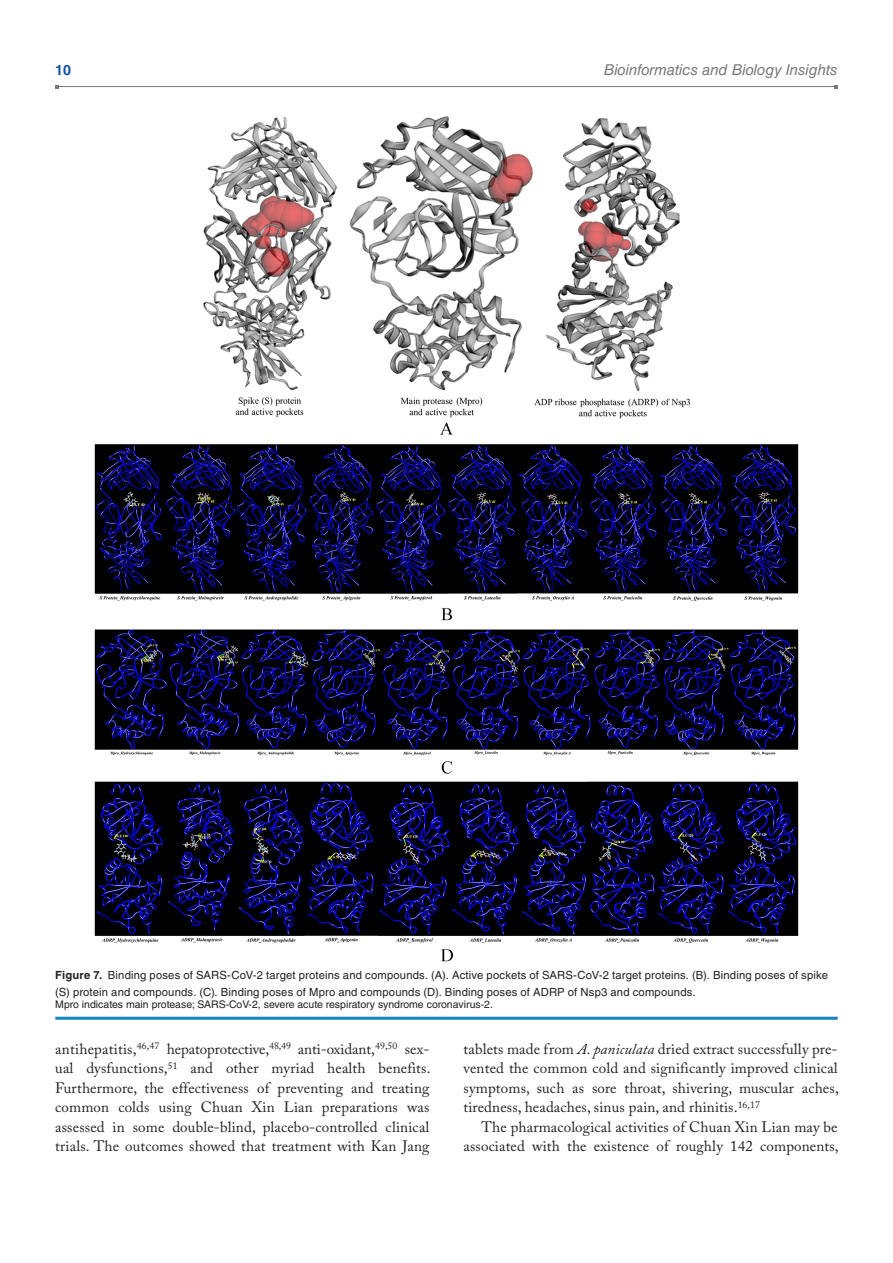
<style>
.page{position:relative;width:893px;height:1263px;background:#fff}
.page>*{position:absolute;margin:0;border:0;box-sizing:border-box;transform-origin:0 0}
.t1{font:15px/19.5px "Adobe Caslon Pro";letter-spacing:.01em;color:#231f20;text-align:justify}
.t2{font:italic 15px "Helvetica LT Std";letter-spacing:-.005em;color:#76787b}
.t3{font:700 14.25px "Helvetica LT Std";color:#1055a4}
.t4{font:11.25px/16.5px "Helvetica LT Std";letter-spacing:.015em;color:#231f20}
.t5{font:10.5px "Helvetica LT Std";color:#231f20}
.s1{font-weight:700}
.s2{font-style:italic}
</style>
<div class="page">
<hr style="left:57px;top:86px;width:779px;height:1px;background:#76787b">
<hr style="left:55px;top:1017px;width:783px;height:3px;background:#1582c5">
<img style="left:94px;top:116px;width:705px;height:846px">
<p class="t3" style="left:55px;top:61px;width:17px">10</p>
<p class="t2" style="left:604px;top:61px;width:235px">Bioinformatics and Biology Insights</p>
<p class="t4" style="left:55px;top:967px;width:774px"><span class="s1">Figure 7.</span> Binding poses of SARS-CoV-2 target proteins and compounds. (A). Active pockets of SARS-CoV-2 target proteins. (B). Binding poses of spike (S) protein and compounds. (C). Binding poses of Mpro and compounds (D). Binding poses of ADRP of Nsp3 and compounds.</p>
<p class="t5" style="left:55px;top:999px;width:439px">Mpro indicates main protease; SARS-CoV-2, severe acute respiratory syndrome coronavirus-2.</p>
<p class="t1" style="left:55px;top:1038px;width:377px">antihepatitis,<sup>46,47</sup> hepatoprotective,<sup>48,49</sup> anti-oxidant,<sup>49,50</sup> sex&shy;ual dysfunctions,<sup>51</sup> and other myriad health benefits.<br>Furthermore, the effectiveness of preventing and treating common colds using Chuan Xin Lian preparations was assessed in some double-blind, placebo-controlled clinical trials. The outcomes showed that treatment with Kan Jang</p>
<p class="t1" style="left:463px;top:1038px;width:377px">tablets made from <span class="s2">A. paniculata</span> dried extract successfully pre&shy;vented the common cold and significantly improved clinical symptoms, such as sore throat, shivering, muscular aches, tiredness, headaches, sinus pain, and rhinitis.<sup>16,17</sup></p>
<p class="t1" style="left:463px;top:1116px;width:377px;text-align:right">The pharmacological activities of Chuan Xin Lian may be associated with the existence of roughly 142 components,</p>
</div>
